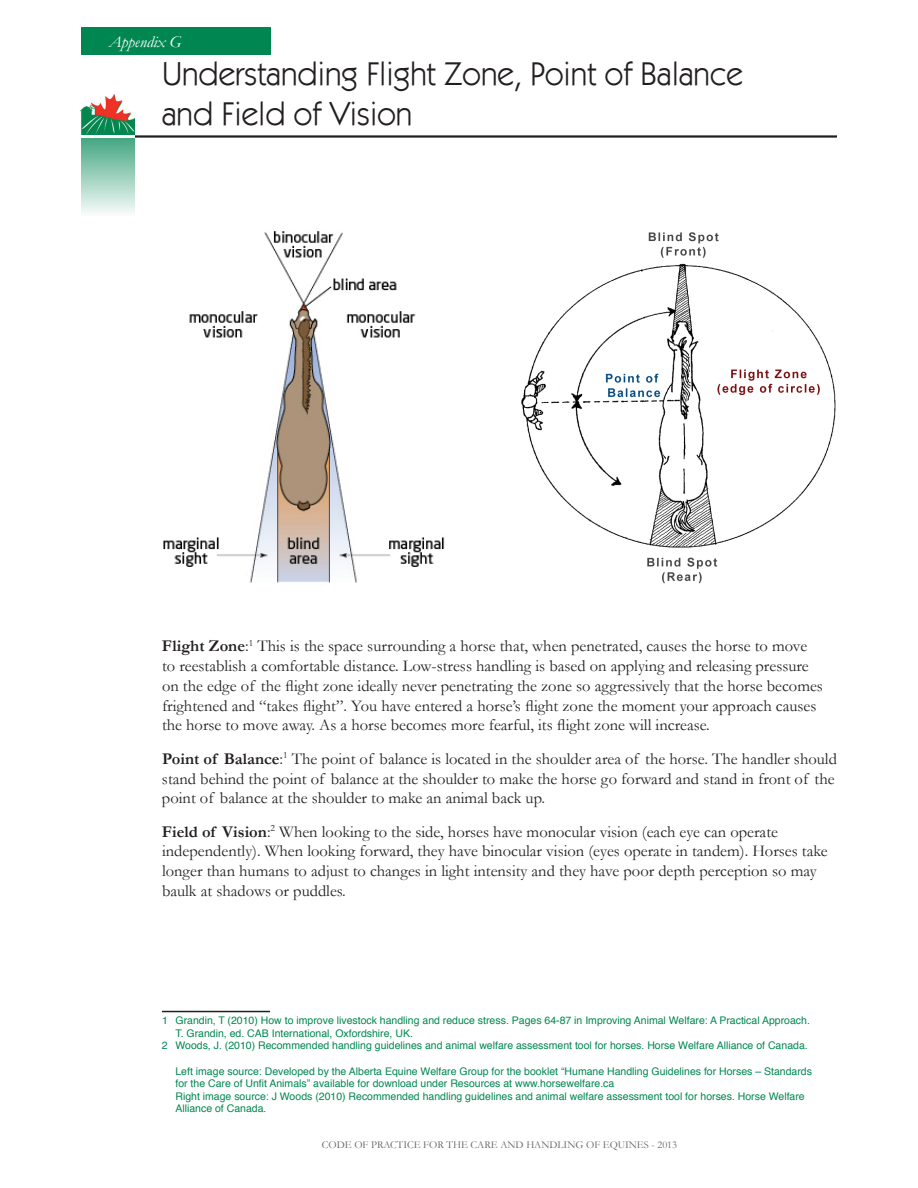
<style>
.page{position:relative;width:918px;height:1188px;background:#fff}
.page>*{position:absolute;margin:0;border:0;box-sizing:border-box;transform-origin:0 0}
.t1{font:33px/39.6px "Itc Kabel LT";color:#231f20}
.t2{font:16.5px/19.8px "Garamond";color:#231f20}
.t3{font:italic 16.5px "Garamond";color:#fff}
.t4{font:10.5px/12.6px "Helvetica";color:#008751}
.t5{font:10.5px "Garamond";color:#636366}
.s1{font-weight:700}
</style>
<div class="page">
<hr style="left:135px;top:135px;width:702px;height:3px;background:#231f20">
<div style="left:81px;top:138px;width:54px;height:78px;background:linear-gradient(to bottom,#44a782,#f7fbfa)"></div>
<img style="left:80px;top:95px;width:55px;height:40px">
<div style="left:81px;top:27px;width:190px;height:28px;background:#008751"></div>
<hr style="left:162px;top:1011px;width:108px;height:1px;background:#231f20">
<img style="left:163px;top:231px;width:282px;height:352px">
<img style="left:521px;top:232px;width:315px;height:352px">
<p class="t3" style="left:109px;top:31px;width:74px">Appendix G</p>
<h1 class="t1" style="left:162px;top:54px;width:583px">Understanding Flight Zone, Point of Balance and Field of Vision</h1>
<p class="t2" style="left:162px;top:636px;width:662px"><span class="s1">Flight Zone</span>:<sup>1</sup> This is the space surrounding a horse that, when penetrated, causes the horse to move to reestablish a comfortable distance. Low-stress handling is based on applying and releasing pressure on the edge of the flight zone ideally never penetrating the zone so aggressively that the horse becomes frightened and “takes flight”. You have entered a horse’s flight zone the moment your approach causes the horse to move away. As a horse becomes more fearful, its flight zone will increase.</p>
<p class="t2" style="left:162px;top:749px;width:676px"><span class="s1">Point of Balance</span>:<sup>1</sup> The point of balance is located in the shoulder area of the horse. The handler should stand behind the point of balance at the shoulder to make the horse go forward and stand in front of the point of balance at the shoulder to make an animal back up.</p>
<p class="t2" style="left:162px;top:821px;width:667px"><span class="s1">Field of Vision</span>:<sup>2</sup> When looking to the side, horses have monocular vision (each eye can operate independently). When looking forward, they have binocular vision (eyes operate in tandem). Horses take longer than humans to adjust to changes in light intensity and they have poor depth perception so may baulk at shadows or puddles.</p>
<p class="t4" style="left:162px;top:1014px;width:649px">1 Grandin, T (2010) How to improve livestock handling and reduce stress. Pages 64-87 in Improving Animal Welfare: A Practical Approach.</p>
<p class="t4" style="left:175px;top:1027px;width:239px">T. Grandin, ed. CAB International, Oxfordshire, UK.</p>
<p class="t4" style="left:162px;top:1040px;width:647px">2 Woods, J. (2010) Recommended handling guidelines and animal welfare assessment tool for horses. Horse Welfare Alliance of Canada.</p>
<p class="t4" style="left:175px;top:1065px;width:638px">Left image source: Developed by the Alberta Equine Welfare Group for the booklet “Humane Handling Guidelines for Horses – Standards for the Care of Unfit Animals” available for download under Resources at www.horsewelfare.ca<br>Right image source: J Woods (2010) Recommended handling guidelines and animal welfare assessment tool for horses. Horse Welfare Alliance of Canada.</p>
<p class="t5" style="left:322px;top:1138px;width:357px">CODE OF PRACTICE FOR THE CARE AND HANDLING OF EQUINES - 2013</p>
</div>
